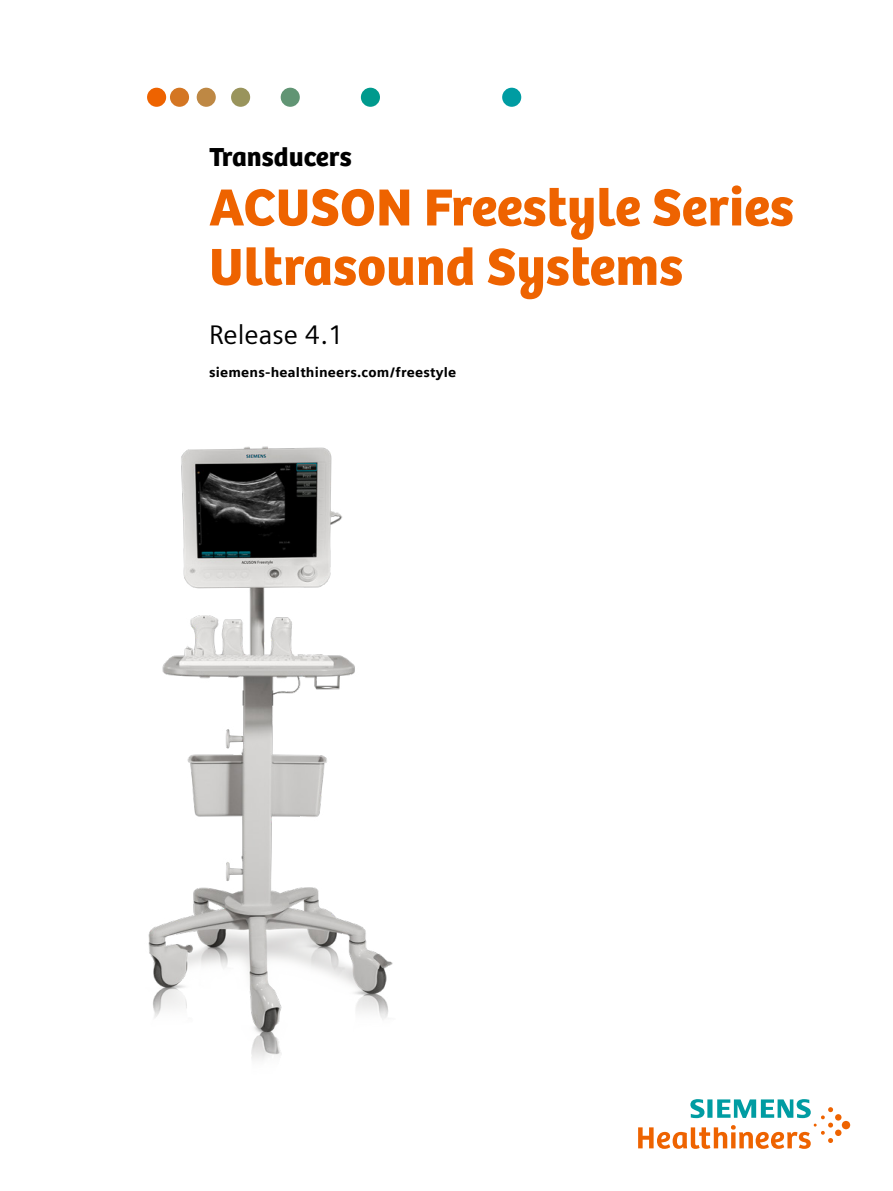
<style>
.page{position:relative;width:893px;height:1191px;background:#fff}
.page>*{position:absolute;margin:0;border:0;box-sizing:border-box;transform-origin:0 0}
.t1{font:54px/59.4px "SH Bree Headline Regular";color:#ee6300}
.t2{font:27px "SH Bree Headline Regular";color:#000}
.t3{font:27px "Siemens Sans";color:#000}
.t4{font:900 13.5px "Siemens Sans";letter-spacing:.015em;color:#000}
</style>
<div class="page">
<div style="left:147px;top:88px;width:19px;height:19px;background:#ee6300;border-radius:50%"></div>
<div style="left:170px;top:88px;width:19px;height:19px;background:#d47623;border-radius:50%"></div>
<div style="left:197px;top:88px;width:19px;height:19px;background:#be8844;border-radius:50%"></div>
<div style="left:231px;top:88px;width:19px;height:19px;background:#99945c;border-radius:50%"></div>
<div style="left:281px;top:88px;width:19px;height:19px;background:#619574;border-radius:50%"></div>
<div style="left:361px;top:88px;width:19px;height:19px;background:#009a8d;border-radius:50%"></div>
<div style="left:502px;top:88px;width:19px;height:19px;background:#009ca2;border-radius:50%"></div>
<svg style="left:638px;top:1099px;width:212px;height:50px"></svg>
<img style="left:148px;top:446px;width:245px;height:614px">
<p class="t2" style="left:209px;top:135px;width:144px">Transducers</p>
<p class="t1" style="left:209px;top:175px;width:586px">ACUSON Freestyle Series<br>Ultrasound Systems</p>
<p class="t3" style="left:209px;top:314px;width:136px">Release 4.1</p>
<p class="t4" style="left:209px;top:361px;width:249px">siemens-healthineers.com/freestyle</p>
</div>
